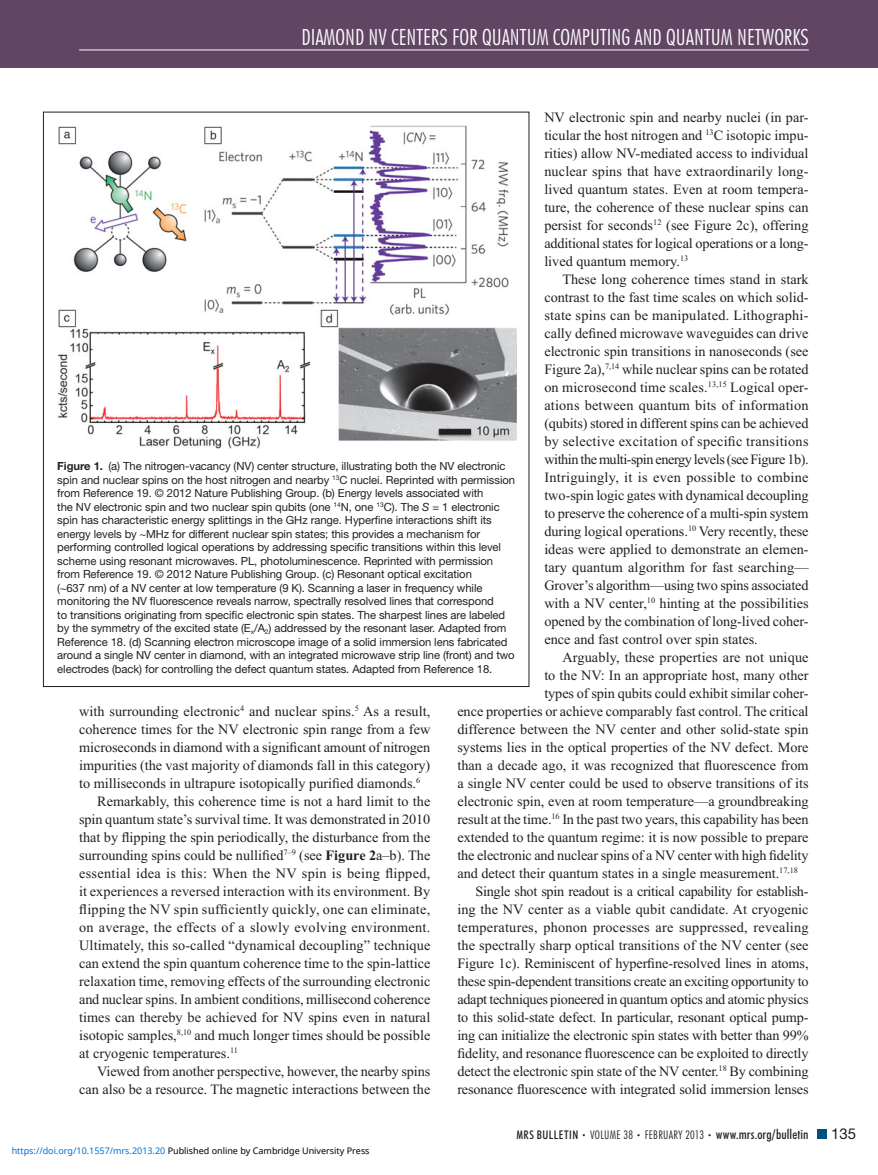
<style>
.page{position:relative;width:878px;height:1175px;background:#fff}
.page>*{position:absolute;margin:0;border:0;box-sizing:border-box;transform-origin:0 0}
.t1{font:300 condensed 22.5px "Futura BT";color:#fff}
.t2{font:15px "Helvetica Neue LT Std";color:#231f20}
.t3{font:14.25px/18px "Times New Roman";color:#231f20;text-align:justify}
.t4{font:14.25px "Times New Roman";letter-spacing:.02em;color:#231f20}
.t5{font:14.25px "Times New Roman";letter-spacing:-.02em;color:#231f20}
.t6{font:300 condensed 12px "Futura BT";letter-spacing:.025em;color:#231f20}
.t7{font:11.25px/13.5px "Helvetica Neue LT Std";letter-spacing:-.005em;color:#231f20}
.t8{font:9px "Noto Sans";color:#000}
.s1{font-weight:700}
.s2{font-style:italic}
.s3{font-family:"Tn Q"}
.s4{color:#0172cf}
.s5{font-weight:500}
.s6{font-size:7.5px}
.s7{font-weight:500;font-size:13.5px}
</style>
<div class="page">
<div style="left:0;top:0;width:878px;height:68px;background:#614664"></div>
<hr style="left:79px;top:50px;width:729px;height:1px;background:#fff">
<div style="left:817px;top:1130px;width:9px;height:8px;background:#005080"></div>
<img style="left:57px;top:126px;width:459px;height:322px">
<h1 class="t1" style="left:301px;top:29px;width:508px">DIAMOND NV CENTERS FOR QUANTUM COMPUTING AND QUANTUM NETWORKS</h1>
<p class="t3" style="left:544px;top:109px;width:266px">NV electronic spin and nearby nuclei (in par&shy;ticular the host nitrogen and <sup>13</sup> C isotopic impu&shy;rities) allow NV-mediated access to individual nuclear spins that have extraordinarily long&shy;lived quantum states. Even at room tempera&shy;ture, the coherence of these nuclear spins can persist for seconds <sup>12</sup> (see Figure 2c ), offering additional states for logical operations or a long&shy;lived quantum memory. <sup>13</sup></p>
<p class="t3" style="left:544px;top:271px;width:266px;text-indent:18px">These long coherence times stand in stark contrast to the fast time scales on which solid&shy;state spins can be manipulated. Lithographi&shy;cally defined microwave waveguides can drive electronic spin transitions in nanoseconds (see Figure 2a ), <sup>7,14</sup> while nuclear spins can be rotated on microsecond time scales. <sup>13,15</sup> Logical oper&shy;ations between quantum bits of information (qubits) stored in different spins can be achieved by selective excitation of specific transitions within the multi-spin energy levels (see Figure 1b ).<br>Intriguingly, it is even possible to combine two-spin logic gates with dynamical decoupling to preserve the coherence of a multi-spin system during logical operations. <sup>10</sup> Very recently, these ideas were applied to demonstrate an elemen&shy;tary quantum algorithm for fast searching— Grover’s algorithm—using two spins associated with a NV center, <sup>10</sup> hinting at the possibilities opened by the combination of long-lived coher&shy;ence and fast control over spin states.</p>
<p class="t3" style="left:562px;top:649px;width:248px">Arguably, these properties are not unique</p>
<p class="t3" style="left:544px;top:667px;width:266px">to the NV: In an appropriate host, many other</p>
<p class="t3" style="left:544px;top:685px;width:266px">types of spin qubits could exhibit similar coher-</p>
<p class="t3" style="left:457px;top:703px;width:353px">ence properties or achieve comparably fast control. The critical</p>
<p class="t3" style="left:457px;top:721px;width:352px">difference between the NV center and other solid-state spin</p>
<p class="t3" style="left:457px;top:739px;width:353px">systems lies in the optical properties of the NV defect. More</p>
<p class="t3" style="left:457px;top:757px;width:353px">than a decade ago, it was recognized that fluorescence from</p>
<p class="t3" style="left:457px;top:775px;width:353px">a single NV center could be used to observe transitions of its</p>
<p class="t3" style="left:457px;top:793px;width:353px">electronic spin, even at room temperature—a groundbreaking</p>
<p class="t3" style="left:457px;top:811px;width:353px">result at the time. <sup>16</sup> In the past two years, this capability has been</p>
<p class="t3" style="left:457px;top:829px;width:353px">extended to the quantum regime: it is now possible to prepare</p>
<p class="t3" style="left:457px;top:847px;width:353px">the electronic and nuclear spins of a NV center with high fidelity</p>
<p class="t3" style="left:457px;top:865px;width:342px">and detect their quantum states in a single measurement. <sup>17,18</sup></p>
<p class="t5" style="left:475px;top:885px;width:335px">Single shot spin readout is a critical capability for establish-</p>
<p class="t3" style="left:457px;top:901px;width:352px">ing the NV center as a viable qubit candidate. At cryogenic</p>
<p class="t4" style="left:457px;top:921px;width:353px">temperatures, phonon processes are suppressed, revealing</p>
<p class="t3" style="left:457px;top:937px;width:353px">the spectrally sharp optical transitions of the NV center (see</p>
<p class="t3" style="left:457px;top:955px;width:352px">Figure 1c ). Reminiscent of hyperfine-resolved lines in atoms,</p>
<p class="t3" style="left:457px;top:973px;width:352px">these spin-dependent transitions create an exciting opportunity to</p>
<p class="t5" style="left:457px;top:993px;width:353px">adapt techniques pioneered in quantum optics and atomic physics</p>
<p class="t3" style="left:457px;top:1009px;width:353px">to this solid-state defect. In particular, resonant optical pump-</p>
<p class="t3" style="left:457px;top:1027px;width:353px">ing can initialize the electronic spin states with better than 99%</p>
<p class="t3" style="left:457px;top:1045px;width:353px">fidelity, and resonance fluorescence can be exploited to directly</p>
<p class="t3" style="left:457px;top:1063px;width:353px">detect the electronic spin state of the NV center. <sup>18</sup> By combining</p>
<p class="t3" style="left:457px;top:1081px;width:353px">resonance fluorescence with integrated solid immersion lenses</p>
<p class="t7" style="left:57px;top:461px;width:459px"><span class="s1">Figure 1.</span> (a) The nitrogen-vacancy (NV) center structure, illustrating both the NV electronic spin and nuclear spins on the host nitrogen and nearby <sup>13</sup>C nuclei. Reprinted with permission from Reference 19. © 2012 Nature Publishing Group. (b) Energy levels associated with<br>the NV electronic spin and two nuclear spin qubits (one <sup>14</sup> N, one <sup>13</sup> C). The <span class="s2">S</span> = 1 electronic spin has characteristic energy splittings in the GHz range. Hyperfine interactions shift its energy levels by <span class="s3">∼</span>MHz for different nuclear spin states; this provides a mechanism for performing controlled logical operations by addressing specific transitions within this level scheme using resonant microwaves. PL, photoluminescence. Reprinted with permission from Reference 19 . © 2012 Nature Publishing Group. (c) Resonant optical excitation<br>( <span class="s3">∼</span>637 nm) of a NV center at low temperature (9 K). Scanning a laser in frequency while monitoring the NV fluorescence reveals narrow, spectrally resolved lines that correspond<br>to transitions originating from specific electronic spin states. The sharpest lines are labeled by the symmetry of the excited state (E <sub>x</sub>/A <sub>2</sub>) addressed by the resonant laser. Adapted from Reference 18. (d) Scanning electron microscope image of a solid immersion lens fabricated around a single NV center in diamond, with an integrated microwave strip line (front) and two electrodes (back) for controlling the defect quantum states. Adapted from Reference 18.</p>
<p class="t3" style="left:79px;top:703px;width:352px">with surrounding electronic <sup>4</sup> and nuclear spins. <sup>5</sup> As a result,</p>
<p class="t3" style="left:79px;top:721px;width:353px">coherence times for the NV electronic spin range from a few</p>
<p class="t3" style="left:79px;top:739px;width:352px">microseconds in diamond with a significant amount of nitrogen</p>
<p class="t3" style="left:79px;top:757px;width:353px">impurities (the vast majority of diamonds fall in this category)</p>
<p class="t3" style="left:79px;top:775px;width:343px">to milliseconds in ultrapure isotopically purified diamonds. <sup>6</sup></p>
<p class="t3" style="left:97px;top:793px;width:335px">Remarkably, this coherence time is not a hard limit to the</p>
<p class="t3" style="left:79px;top:811px;width:353px">spin quantum state’s survival time. It was demonstrated in 2010</p>
<p class="t3" style="left:79px;top:829px;width:353px">that by flipping the spin periodically, the disturbance from the</p>
<p class="t3" style="left:79px;top:847px;width:353px">surrounding spins could be nullified <sup>7–9</sup> (see <span class="s1">Figure 2</span> a–b). The</p>
<p class="t4" style="left:79px;top:867px;width:352px">essential idea is this: When the NV spin is being flipped,</p>
<p class="t3" style="left:79px;top:883px;width:352px">it experiences a reversed interaction with its environment. By</p>
<p class="t4" style="left:79px;top:903px;width:352px">flipping the NV spin sufficiently quickly, one can eliminate,</p>
<p class="t4" style="left:79px;top:921px;width:353px">on average, the effects of a slowly evolving environment.</p>
<p class="t3" style="left:79px;top:937px;width:353px">Ultimately, this so-called “dynamical decoupling” technique</p>
<p class="t3" style="left:79px;top:955px;width:353px">can extend the spin quantum coherence time to the spin-lattice</p>
<p class="t3" style="left:79px;top:973px;width:353px">relaxation time, removing effects of the surrounding electronic</p>
<p class="t3" style="left:79px;top:991px;width:353px">and nuclear spins. In ambient conditions, millisecond coherence</p>
<p class="t3" style="left:79px;top:1009px;width:352px">times can thereby be achieved for NV spins even in natural</p>
<p class="t3" style="left:79px;top:1027px;width:352px">isotopic samples, <sup>8,10</sup> and much longer times should be possible</p>
<p class="t3" style="left:79px;top:1045px;width:160px">at cryogenic temperatures. <sup>11</sup></p>
<p class="t3" style="left:97px;top:1063px;width:335px">Viewed from another perspective, however, the nearby spins</p>
<p class="t3" style="left:79px;top:1081px;width:353px">can also be a resource. The magnetic interactions between the</p>
<p class="t8" style="left:12px;top:1143px;width:359px"><span class="s4">https://doi.org/10.1557/mrs.2013.20</span> Published online by Cambridge University Press</p>
<p class="t6" style="left:516px;top:1130px;width:293px"><span class="s5">MRS BULLETIN</span> <span class="s6">•</span> VOLUME 38 <span class="s6">•</span> FEBRUARY 2013 <span class="s6">•</span> <span class="s7">www.mrs.org/bulletin</span></p>
<p class="t2" style="left:831px;top:1128px;width:27px">135</p>
</div>
